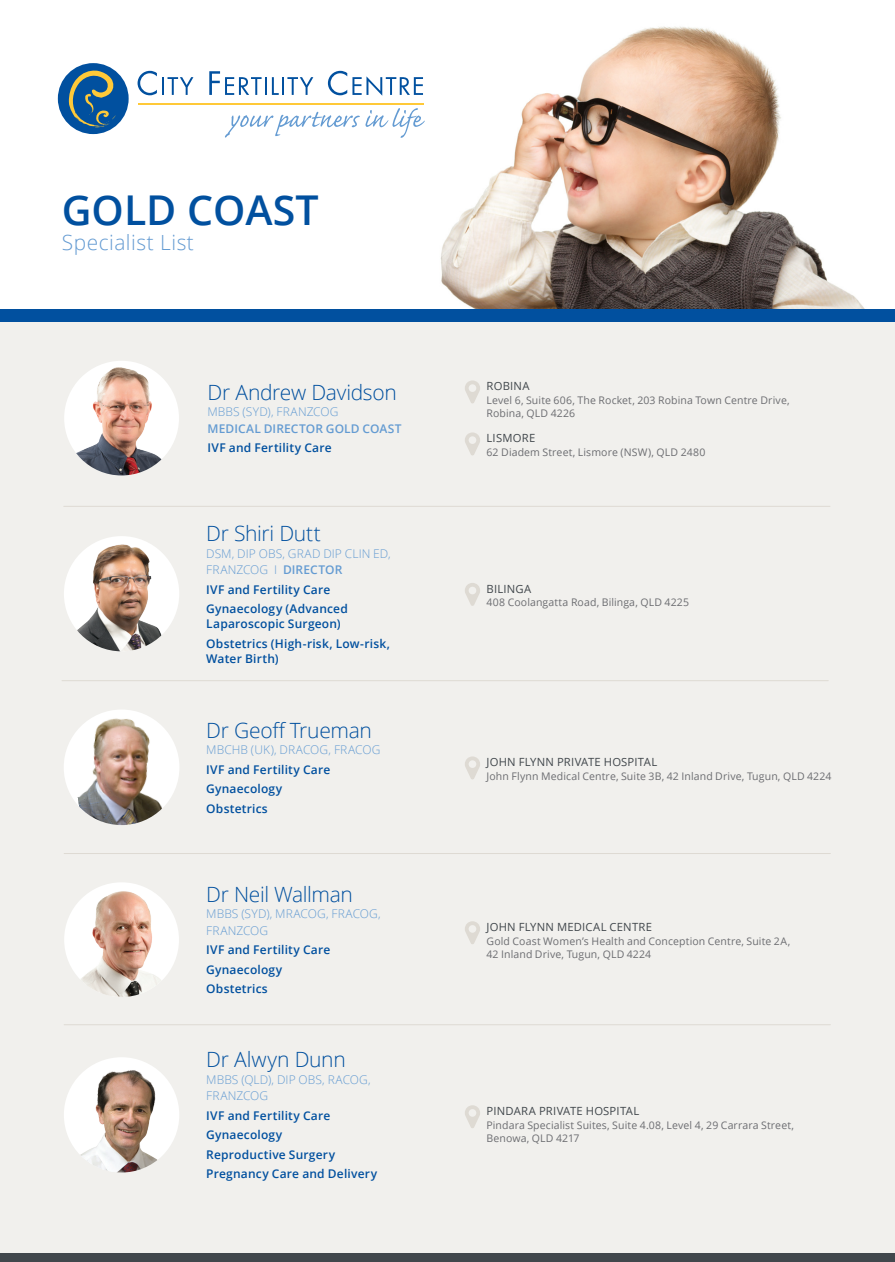
<style>
.page{position:relative;width:895px;height:1262px;background:#fff}
.page>*{position:absolute;margin:0;border:0;box-sizing:border-box;transform-origin:0 0}
.t1{font:600 41.1px "Open Sans";color:#01509f}
.DR_NAME{font:300 21px "Open Sans";letter-spacing:-.015em;color:#01509f}
.t2{font:300 20.85px "Open Sans";letter-spacing:.025em;color:#649bd2}
.DR_NAME-2{font:600 12px/19.5px "Open Sans";letter-spacing:.015em;color:#01509f}
.DR_NAME-3{font:300 12px/16.5px "Open Sans";letter-spacing:.005em;color:#649bd2}
.DR_NAME-4{font:600 12px/16.5px "Open Sans";letter-spacing:.005em;color:#649bd2}
.POSITION{font:11.25px "Open Sans";letter-spacing:.02em;color:#41474c}
.PIN_LOCATION{font:10.5px/13.5px "Open Sans";letter-spacing:.01em;color:#6c6d71}
.LOCATION_COPY{font:10.5px/13.5px "Open Sans";letter-spacing:.01em;color:#6c6d71}
.s1{font-weight:300}
.s2{font-weight:600}
.s3{font-weight:300;color:#649bd2}
</style>
<div class="page">
<img style="left:423px;top:26px;width:442px;height:283px">
<div style="left:0;top:315px;width:894px;height:947px;background:#f1f0ed"></div>
<div style="left:0;top:1253px;width:894px;height:9px;background:#41474c"></div>
<div style="left:0;top:309px;width:894px;height:12px;background:#01509f"></div>
<hr style="left:138px;top:103px;width:285px;height:2px;background:#ffc938">
<div style="left:58px;top:63px;width:71px;height:71px;background:#01509f;border-radius:50%"></div>
<svg style="left:69px;top:70px;width:47px;height:57px"></svg>
<svg style="left:137px;top:71px;width:56px;height:24px"></svg>
<svg style="left:209px;top:71px;width:104px;height:24px"></svg>
<svg style="left:328px;top:71px;width:95px;height:25px"></svg>
<svg style="left:225px;top:112px;width:134px;height:26px"></svg>
<svg style="left:365px;top:108px;width:59px;height:30px"></svg>
<img style="left:64px;top:361px;width:115px;height:114px">
<img style="left:64px;top:882px;width:115px;height:115px;border-radius:57px">
<img style="left:69px;top:710px;width:110px;height:115px">
<div style="left:64px;top:1057px;width:115px;height:116px;background:#fff;border-radius:50%"></div>
<img style="left:78px;top:1070px;width:101px;height:103px">
<img style="left:64px;top:543px;width:115px;height:108px">
<svg style="left:465px;top:380px;width:15px;height:23px"></svg>
<svg style="left:465px;top:432px;width:15px;height:23px"></svg>
<svg style="left:465px;top:921px;width:15px;height:23px"></svg>
<svg style="left:465px;top:583px;width:15px;height:23px"></svg>
<svg style="left:465px;top:756px;width:15px;height:23px"></svg>
<svg style="left:465px;top:1105px;width:15px;height:23px"></svg>
<hr style="left:64px;top:506px;width:765px;height:1px;background:#dedad3">
<hr style="left:62px;top:680px;width:765px;height:1px;background:#dedad3">
<hr style="left:64px;top:853px;width:766px;height:1px;background:#dedad3">
<hr style="left:64px;top:1024px;width:766px;height:1px;background:#dedad3">
<p class="t1" style="left:62px;top:182px;width:258px">GOLD COAST</p>
<p class="t2" style="left:62px;top:228px;width:134px">Specialist List</p>
<p class="DR_NAME" style="left:207px;top:378px;width:191px">Dr Andrew Davidson</p>
<p class="DR_NAME-4" style="left:207px;top:404px;width:195px"><span class="s1">MBBS (SYD), FRANZCOG<br></span>MEDICAL DIRECTOR GOLD COAST</p>
<p class="DR_NAME-2" style="left:207px;top:438px;width:125px">IVF and Fertility Care</p>
<p class="DR_NAME" style="left:206px;top:519px;width:116px">Dr Shiri Dutt</p>
<p class="DR_NAME-3" style="left:206px;top:545px;width:186px">DSM, DIP OBS, GRAD DIP CLIN ED,<br>FRANZCOG І <span class="s2">DIRECTOR</span></p>
<p class="DR_NAME-2" style="left:206px;top:579px;width:143px">IVF and Fertility Care<br>Gynaecology (Advanced</p>
<p class="DR_NAME-2" style="left:206px;top:614px;width:185px">Laparoscopic Surgeon)<br>Obstetrics (High-risk, Low-risk,</p>
<p class="DR_NAME-2" style="left:206px;top:648px;width:74px">Water Birth)</p>
<p class="DR_NAME" style="left:206px;top:716px;width:167px">Dr Geoff Trueman</p>
<p class="DR_NAME-2" style="left:206px;top:740px;width:175px"><span class="s3">MBCHB (UK), DRACOG, FRACOG<br></span>IVF and Fertility Care<br>Gynaecology<br>Obstetrics</p>
<p class="DR_NAME" style="left:206px;top:880px;width:148px">Dr Neil Wallman</p>
<p class="DR_NAME-3" style="left:206px;top:906px;width:176px">MBBS (SYD), MRACOG, FRACOG,<br>FRANZCOG</p>
<p class="DR_NAME-2" style="left:206px;top:940px;width:125px">IVF and Fertility Care<br>Gynaecology<br>Obstetrics</p>
<p class="DR_NAME" style="left:206px;top:1045px;width:141px">Dr Alwyn Dunn</p>
<p class="DR_NAME-3" style="left:206px;top:1071px;width:166px">MBBS (QLD), DIP OBS, RACOG,<br>FRANZCOG</p>
<p class="DR_NAME-2" style="left:206px;top:1106px;width:172px">IVF and Fertility Care<br>Gynaecology<br>Reproductive Surgery<br>Pregnancy Care and Delivery</p>
<p class="POSITION" style="left:486px;top:379px;width:44px">ROBINA</p>
<p class="PIN_LOCATION" style="left:486px;top:393px;width:304px">Level 6, Suite 606, The Rocket, 203 Robina Town Centre Drive,<br>Robina, QLD 4226</p>
<p class="POSITION" style="left:486px;top:431px;width:50px">LISMORE</p>
<p class="LOCATION_COPY" style="left:486px;top:445px;width:220px">62 Diadem Street, Lismore (NSW), QLD 2480</p>
<p class="POSITION" style="left:486px;top:581px;width:46px">BILINGA</p>
<p class="LOCATION_COPY" style="left:486px;top:595px;width:204px">408 Coolangatta Road, Bilinga, QLD 4225</p>
<p class="POSITION" style="left:486px;top:755px;width:172px">JOHN FLYNN PRIVATE HOSPITAL</p>
<p class="PIN_LOCATION" style="left:486px;top:769px;width:346px">John Flynn Medical Centre, Suite 3B, 42 Inland Drive, Tugun, QLD 4224</p>
<p class="POSITION" style="left:486px;top:919px;width:167px">JOHN FLYNN MEDICAL CENTRE</p>
<p class="LOCATION_COPY" style="left:486px;top:934px;width:305px">Gold Coast Women’s Health and Conception Centre, Suite 2A,<br>42 Inland Drive, Tugun, QLD 4224</p>
<p class="POSITION" style="left:486px;top:1103px;width:154px">PINDARA PRIVATE HOSPITAL</p>
<p class="PIN_LOCATION" style="left:486px;top:1118px;width:309px">Pindara Specialist Suites, Suite 4.08, Level 4, 29 Carrara Street,<br>Benowa, QLD 4217</p>
</div>
